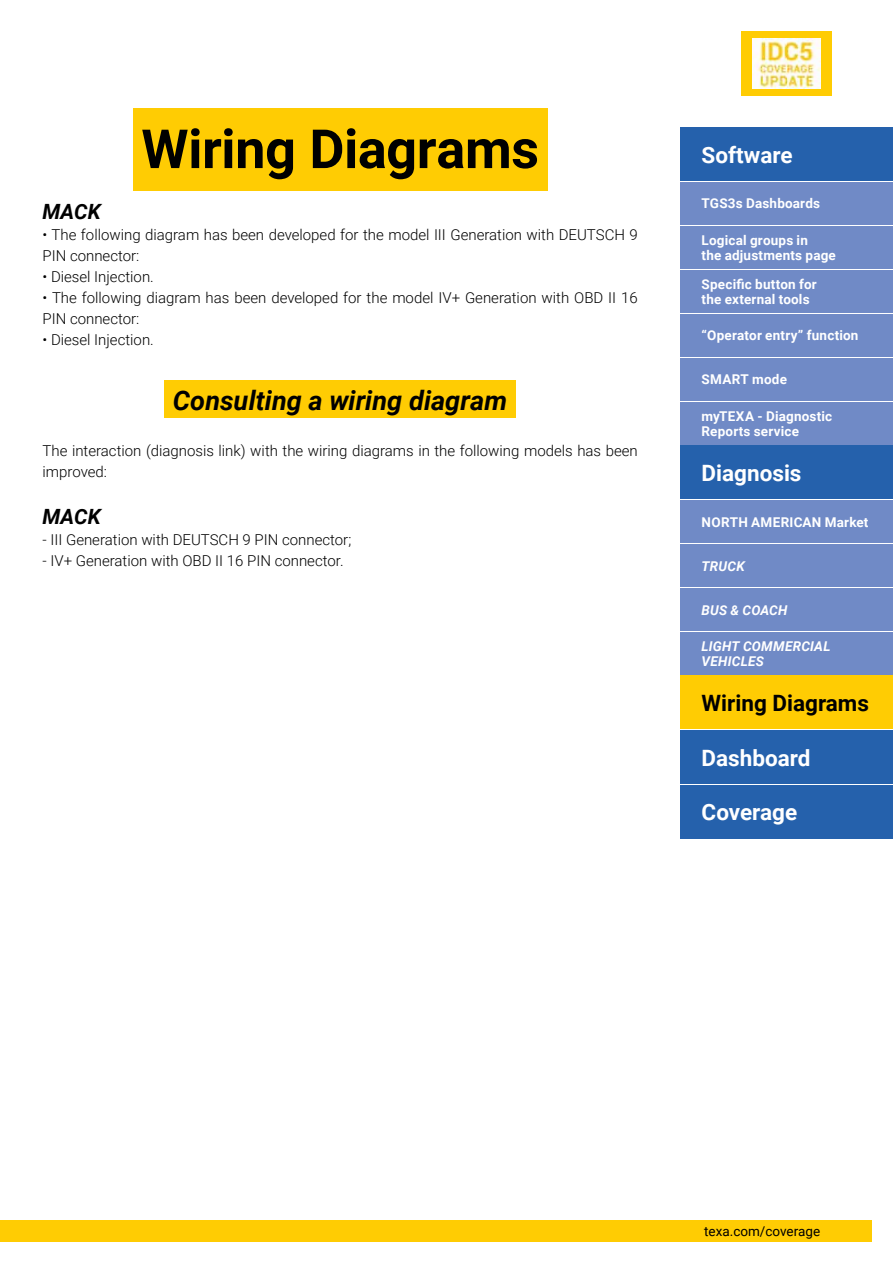
<style>
.page{position:relative;width:893px;height:1263px;background:#fff}
.page>*{position:absolute;margin:0;border:0;box-sizing:border-box;transform-origin:0 0}
.t1{font:700 54px "Roboto";letter-spacing:-.005em;color:#000}
.t2{font:italic 700 27px "Roboto";color:#000}
.t3{font:700 22.5px "Roboto";color:#fff}
.t4{font:700 22.5px "Roboto";color:#000}
.t5{font:italic 700 21px "Roboto";color:#000}
.t6{font:300 15px/21px "Roboto";color:#000}
.t7{font:700 13.5px/15px "Roboto";letter-spacing:.015em;color:#fff}
.t8{font:italic 700 13.5px/15px "Roboto";letter-spacing:.015em;color:#fff}
.t9{font:13.5px "Roboto";color:#000}
</style>
<div class="page">
<div style="left:0;top:1220px;width:872px;height:22px;background:#ffcc03"></div>
<div style="left:741px;top:31px;width:91px;height:65px;background:#ffcc03"></div>
<img style="left:753px;top:39px;width:68px;height:49px">
<div style="left:680px;top:128px;width:213px;height:53px;background:#2561ac"></div>
<div style="left:680px;top:182px;width:213px;height:43px;background:#708ac6"></div>
<div style="left:680px;top:226px;width:213px;height:43px;background:#708ac6"></div>
<div style="left:680px;top:314px;width:213px;height:43px;background:#708ac6"></div>
<div style="left:680px;top:270px;width:213px;height:43px;background:#708ac6"></div>
<div style="left:680px;top:358px;width:213px;height:42px;background:#708ac6"></div>
<div style="left:680px;top:402px;width:213px;height:42px;background:#708ac6"></div>
<div style="left:680px;top:676px;width:213px;height:53px;background:#ffcc03"></div>
<div style="left:680px;top:730px;width:213px;height:54px;background:#2561ac"></div>
<div style="left:680px;top:785px;width:213px;height:53px;background:#2561ac"></div>
<div style="left:680px;top:632px;width:213px;height:43px;background:#708ac6"></div>
<div style="left:680px;top:544px;width:213px;height:43px;background:#708ac6"></div>
<div style="left:680px;top:500px;width:213px;height:43px;background:#708ac6"></div>
<div style="left:680px;top:588px;width:213px;height:43px;background:#708ac6"></div>
<div style="left:680px;top:446px;width:213px;height:53px;background:#2561ac"></div>
<div style="left:133px;top:108px;width:415px;height:82px;background:#ffcc03"></div>
<div style="left:164px;top:381px;width:352px;height:37px;background:#ffcc03"></div>
<h1 class="t1" style="left:141px;top:111px;width:399px">Wiring Diagrams</h1>
<h3 class="t5" style="left:43px;top:197px;width:60px">MACK</h3>
<p class="t6" style="left:43px;top:224px;width:597px">• The following diagram has been developed for the model III Generation with DEUTSCH 9<br>PIN connector:</p>
<p class="t6" style="left:43px;top:266px;width:113px">• Diesel Injection.</p>
<p class="t6" style="left:43px;top:287px;width:597px">• The following diagram has been developed for the model IV+ Generation with OBD II 16<br>PIN connector:</p>
<p class="t6" style="left:43px;top:329px;width:113px">• Diesel Injection.</p>
<h2 class="t2" style="left:173px;top:381px;width:336px">Consulting a wiring diagram</h2>
<p class="t6" style="left:43px;top:440px;width:597px">The interaction (diagnosis link) with the wiring diagrams in the following models has been improved:</p>
<h3 class="t5" style="left:43px;top:502px;width:60px">MACK</h3>
<p class="t6" style="left:43px;top:529px;width:310px">- III Generation with DEUTSCH 9 PIN connector;</p>
<p class="t6" style="left:43px;top:550px;width:303px">- IV+ Generation with OBD II 16 PIN connector.</p>
<h3 class="t3" style="left:702px;top:139px;width:92px">Software</h3>
<p class="t7" style="left:702px;top:196px;width:120px">TGS3s Dashboards</p>
<p class="t7" style="left:702px;top:232px;width:136px">Logical groups in<br>the adjustments page</p>
<p class="t7" style="left:702px;top:276px;width:117px">Specific button for the external tools</p>
<p class="t7" style="left:702px;top:328px;width:158px">“Operator entry” function</p>
<p class="t7" style="left:702px;top:371px;width:87px">SMART mode</p>
<p class="t7" style="left:702px;top:408px;width:132px">myTEXA - Diagnostic<br>Reports service</p>
<h3 class="t3" style="left:702px;top:457px;width:101px">Diagnosis</h3>
<p class="t7" style="left:702px;top:514px;width:168px">NORTH AMERICAN Market</p>
<p class="t8" style="left:702px;top:558px;width:45px">TRUCK</p>
<p class="t8" style="left:702px;top:602px;width:87px">BUS &amp; COACH</p>
<p class="t8" style="left:702px;top:638px;width:130px">LIGHT COMMERCIAL<br>VEHICLES</p>
<h3 class="t4" style="left:702px;top:687px;width:169px">Wiring Diagrams</h3>
<h3 class="t3" style="left:702px;top:742px;width:110px">Dashboard</h3>
<h3 class="t3" style="left:702px;top:796px;width:97px">Coverage</h3>
<p class="t9" style="left:704px;top:1222px;width:117px">texa.com/coverage</p>
</div>
